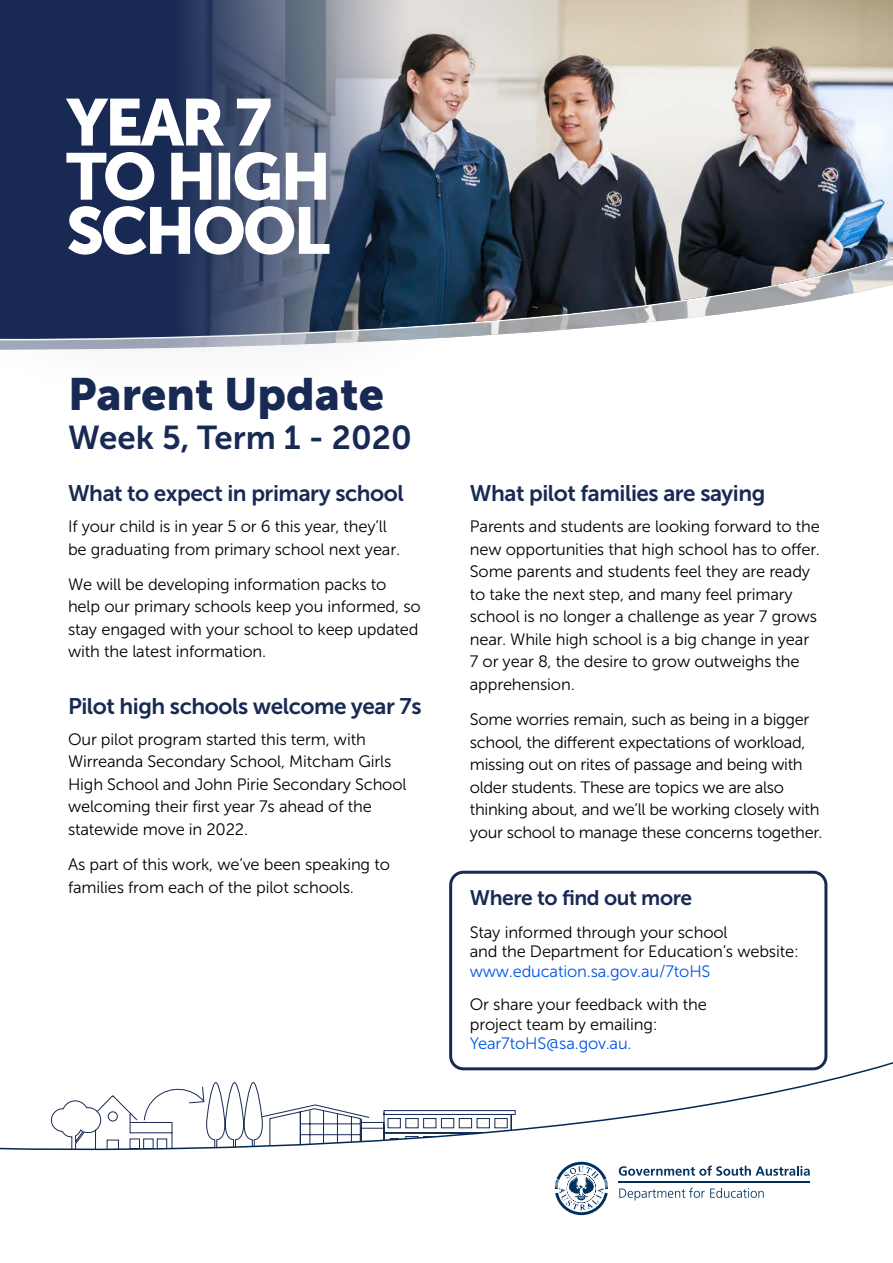
<style>
.page{position:relative;width:893px;height:1263px;background:#fff}
.page>*{position:absolute;margin:0;border:0;box-sizing:border-box;transform-origin:0 0}
.t1{font:45px "Museo Sans 900";color:#182a54}
.t2{font:33px "Museo Sans 700";color:#182a54}
.t3{font:22.5px "Museo Sans 700";letter-spacing:-.02em;color:#182a54}
.t4{font:21px "Museo Sans 700";letter-spacing:-.02em;color:#182a54}
.t5{font:16.5px/22.5px "Museo Sans 300";letter-spacing:-.01em;color:#000}
.t6{font:16.5px "Museo Sans 300";letter-spacing:-.01em;color:#0056e7}
</style>
<div class="page">
<div style="left:449px;top:871px;width:378px;height:199px;border:3px solid #182a54;border-radius:13px"></div>
<svg style="left:0;top:905px;width:893px;height:311px"></svg>
<svg style="left:619px;top:1188px;width:145px;height:12px"></svg>
<hr style="left:619px;top:1181px;width:191px;height:2px;background:#00305e">
<svg style="left:619px;top:1165px;width:191px;height:11px"></svg>
<svg style="left:555px;top:1162px;width:53px;height:53px"></svg>
<img style="left:476px;top:0;width:417px;height:329px">
<div style="left:0;top:0;width:476px;height:404px;background:#182a54;opacity:.25"></div>
<svg style="left:8px;top:206px;width:574px;height:133px;background:#405069"></svg>
<svg style="left:66px;top:152px;width:260px;height:48px"></svg>
<svg style="left:66px;top:99px;width:205px;height:47px"></svg>
<h1 class="t1" style="left:68px;top:368px;width:317px">Parent Update</h1>
<h2 class="t2" style="left:68px;top:419px;width:345px">Week 5, Term 1 - 2020</h2>
<h3 class="t3" style="left:68px;top:481px;width:337px">What to expect in primary school</h3>
<p class="t5" style="left:68px;top:515px;width:334px">If your child is in year 5 or 6 this year, they’ll be graduating from primary school next year.</p>
<p class="t5" style="left:68px;top:573px;width:354px">We will be developing information packs to help our primary schools keep you informed, so stay engaged with your school to keep updated with the latest information.</p>
<h3 class="t3" style="left:68px;top:694px;width:355px">Pilot high schools welcome year 7s</h3>
<p class="t5" style="left:68px;top:728px;width:340px">Our pilot program started this term, with Wirreanda Secondary School, Mitcham Girls High School and John Pirie Secondary School welcoming their first year 7s ahead of the statewide move in 2022.</p>
<p class="t5" style="left:68px;top:853px;width:323px">As part of this work, we’ve been speaking to families from each of the pilot schools.</p>
<h3 class="t3" style="left:470px;top:481px;width:297px">What pilot families are saying</h3>
<p class="t5" style="left:470px;top:515px;width:352px">Parents and students are looking forward to the new opportunities that high school has to offer.<br>Some parents and students feel they are ready to take the next step, and many feel primary school is no longer a challenge as year 7 grows near. While high school is a big change in year 7 or year 8, the desire to grow outweighs the apprehension.</p>
<p class="t5" style="left:470px;top:708px;width:354px">Some worries remain, such as being in a bigger school, the different expectations of workload, missing out on rites of passage and being with older students. These are topics we are also thinking about, and we’ll be working closely with your school to manage these concerns together.</p>
<p class="t4" style="left:470px;top:886px;width:224px">Where to find out more</p>
<p class="t5" style="left:470px;top:922px;width:330px;line-height:19.8px">Stay informed through your school<br>and the Department for Education’s website:</p>
<p class="t6" style="left:470px;top:962px;width:242px">www.education.sa.gov.au/7toHS</p>
<p class="t5" style="left:470px;top:994px;width:238px;line-height:19.8px">Or share your feedback with the project team by emailing:</p>
<p class="t6" style="left:470px;top:1035px;width:163px">Year7toHS@sa.gov.au.</p>
</div>
